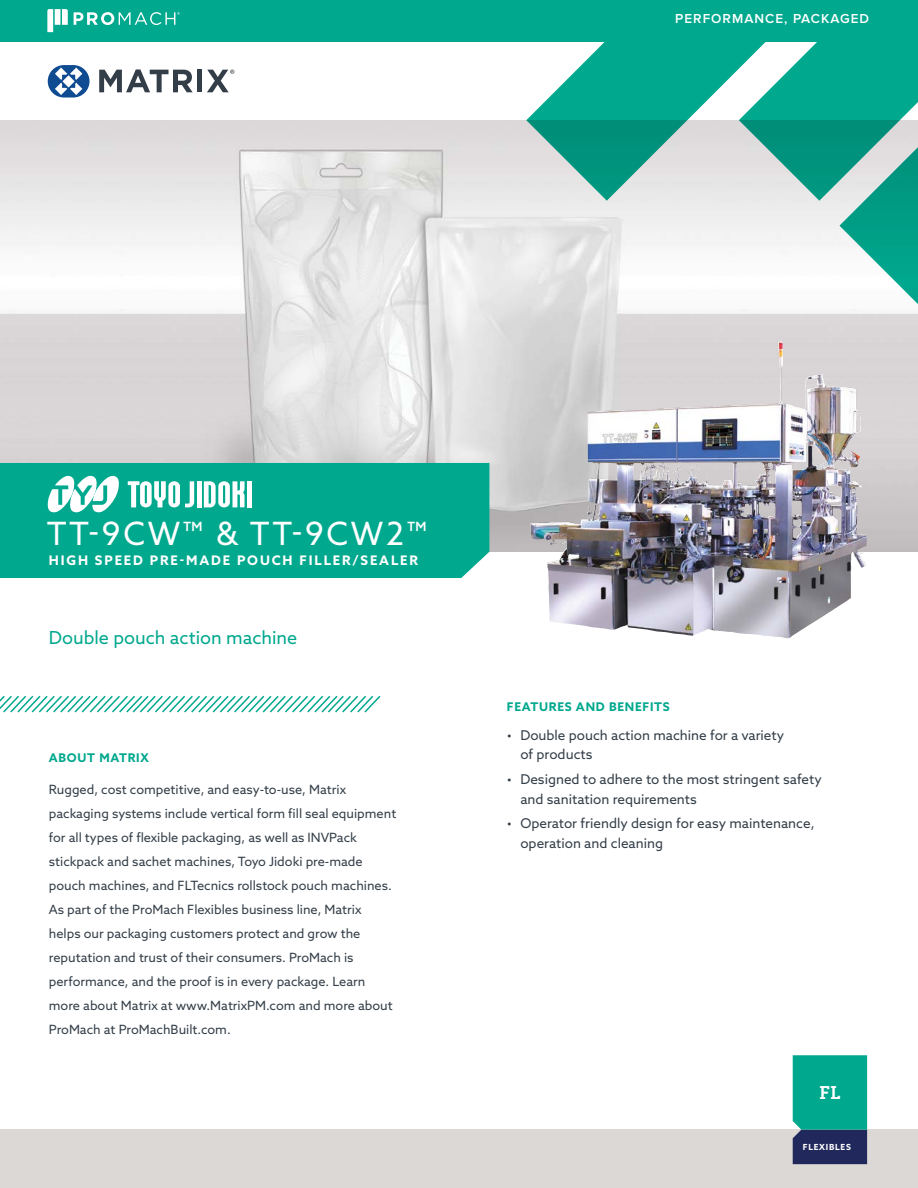
<style>
.page{position:relative;width:918px;height:1188px;background:#fff}
.page>*{position:absolute;margin:0;border:0;box-sizing:border-box;transform-origin:0 0}
.t1{font:32.1px "Azo Sans";letter-spacing:.08em;color:#fff}
.t2{font:500 19.2px "Vista Slab OTCE";color:#fff}
.t3{font:18px "Azo Sans";color:#00a88e}
.t4{font:13.5px/19.5px "Azo Sans";color:#333e48}
.t5{font:600 13.5px "Proxima Nova";letter-spacing:.075em;color:#fff}
.t6{font:700 13.2px "Azo Sans";letter-spacing:.14em;color:#fff}
.t7{font:12.75px/24px "Azo Sans";color:#333e48}
.t8{font:700 12px "Azo Sans";letter-spacing:.06em;color:#00a88e}
.t9{font:700 8.4px "Azo Sans";letter-spacing:.09em;color:#fff}
</style>
<div class="page">
<img style="left:0;top:120px;width:918px;height:432px">
<svg style="left:526px;top:41px;width:392px;height:265px"></svg>
<div style="left:0;top:0;width:918px;height:41px;background:#00a88e"></div>
<div style="left:0;top:463px;width:489px;height:115px;background:#00a88e"></div>
<svg style="left:0;top:695px;width:381px;height:18px"></svg>
<div style="left:0;top:1130px;width:918px;height:58px;background:#dbd8d6"></div>
<svg style="left:793px;top:1055px;width:74px;height:109px;background:#0d817f"></svg>
<svg style="left:47px;top:9px;width:21px;height:23px"></svg>
<svg style="left:74px;top:12px;width:106px;height:13px"></svg>
<svg style="left:99px;top:69px;width:94px;height:23px"></svg>
<div style="left:197px;top:70px;width:5px;height:22px;background:#343e48"></div>
<svg style="left:207px;top:70px;width:27px;height:22px"></svg>
<div style="left:48px;top:65px;width:42px;height:33px;background:#0f4b91;border-radius:16px"></div>
<svg style="left:55px;top:68px;width:27px;height:27px"></svg>
<img style="left:531px;top:341px;width:335px;height:298px">
<svg style="left:128px;top:481px;width:66px;height:26px"></svg>
<hr style="left:197px;top:481px;width:4px;height:26px;background:#fff">
<svg style="left:204px;top:481px;width:41px;height:26px"></svg>
<hr style="left:247px;top:481px;width:4px;height:26px;background:#fff">
<svg style="left:48px;top:476px;width:71px;height:36px"></svg>
<p class="t5" style="left:675px;top:11px;width:196px">PERFORMANCE, PACKAGED</p>
<h1 class="t1" style="left:47px;top:513px;width:382px">TT-9CW™ &amp; TT-9CW2™</h1>
<p class="t6" style="left:49px;top:552px;width:371px">HIGH SPEED PRE-MADE POUCH FILLER/SEALER</p>
<h3 class="t3" style="left:49px;top:626px;width:250px">Double pouch action machine</h3>
<p class="t8" style="left:49px;top:749px;width:101px">ABOUT MATRIX</p>
<p class="t7" style="left:49px;top:778px;width:349px">Rugged, cost competitive, and easy-to-use, Matrix packaging systems include vertical form fill seal equipment for all types of flexible packaging, as well as INVPack stickpack and sachet machines, Toyo Jidoki pre-made pouch machines, and FLTecnics rollstock pouch machines.<br>As part of the ProMach Flexibles business line, Matrix helps our packaging customers protect and grow the reputation and trust of their consumers. ProMach is performance, and the proof is in every package. Learn more about Matrix at www.MatrixPM.com and more about ProMach at ProMachBuilt.com.</p>
<p class="t8" style="left:507px;top:699px;width:164px">FEATURES AND BENEFITS</p>
<p class="t4" style="left:520px;top:725px;width:265px;text-indent:-14px">• Double pouch action machine for a variety of products</p>
<p class="t4" style="left:520px;top:769px;width:303px;text-indent:-14px">• Designed to adhere to the most stringent safety and sanitation requirements</p>
<p class="t4" style="left:520px;top:814px;width:296px;text-indent:-14px">• Operator friendly design for easy maintenance, operation and cleaning</p>
<h2 class="t2" style="left:819px;top:1082px;width:23px">FL</h2>
<p class="t9" style="left:803px;top:1141px;width:50px">FLEXIBLES</p>
</div>
